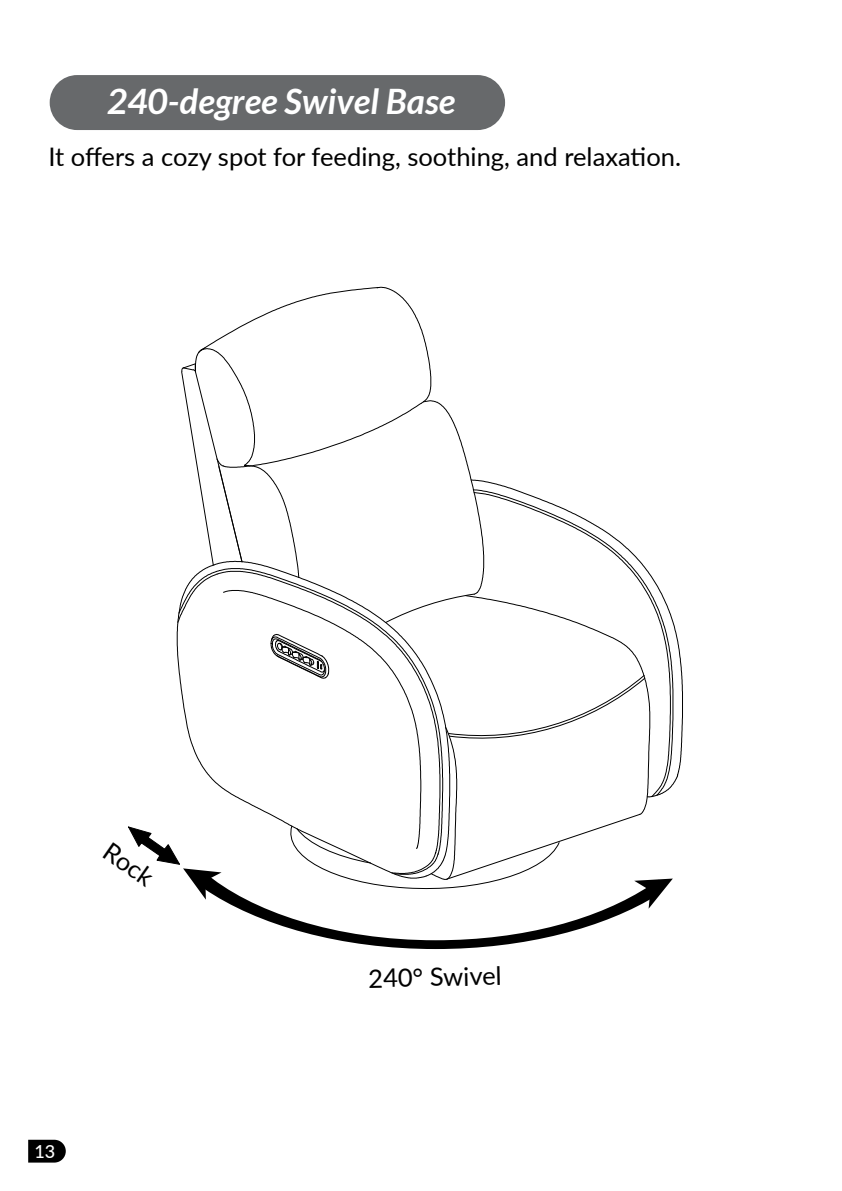
<style>
.page{position:relative;width:842px;height:1191px;background:#fff}
.page>*{position:absolute;margin:0;border:0;box-sizing:border-box;transform-origin:0 0}
.t1{font:italic 700 35px "Lato";color:#fff}
.t2{font:25.6px "Lato";color:#000}
.t3{font:500 18px "Lato";color:#fff}
</style>
<div class="page">
<div style="left:50px;top:75px;width:455px;height:55px;background:#67696b;border-radius:27px"></div>
<svg style="left:28px;top:1139px;width:38px;height:23px"></svg>
<svg style="left:484px;top:480px;width:199px;height:304px"></svg>
<svg style="left:484px;top:489px;width:190px;height:296px"></svg>
<svg style="left:128px;top:633px;width:545px;height:316px"></svg>
<svg style="left:177px;top:286px;width:307px;height:337px"></svg>
<h1 class="t1" style="left:107px;top:82px;width:350px">240-degree Swivel Base</h1>
<p class="t2" style="left:48px;top:139px;width:634px">It offers a cozy spot for feeding, soothing, and relaxation.</p>
<p class="t2" style="left:117px;top:833px;width:56px;rotate:35deg">Rock</p>
<p class="t3" style="left:35px;top:1138px;width:22px">13</p>
<p class="t2" style="left:368px;top:959px;width:135px;rotate:-1deg">240° Swivel</p>
</div>
